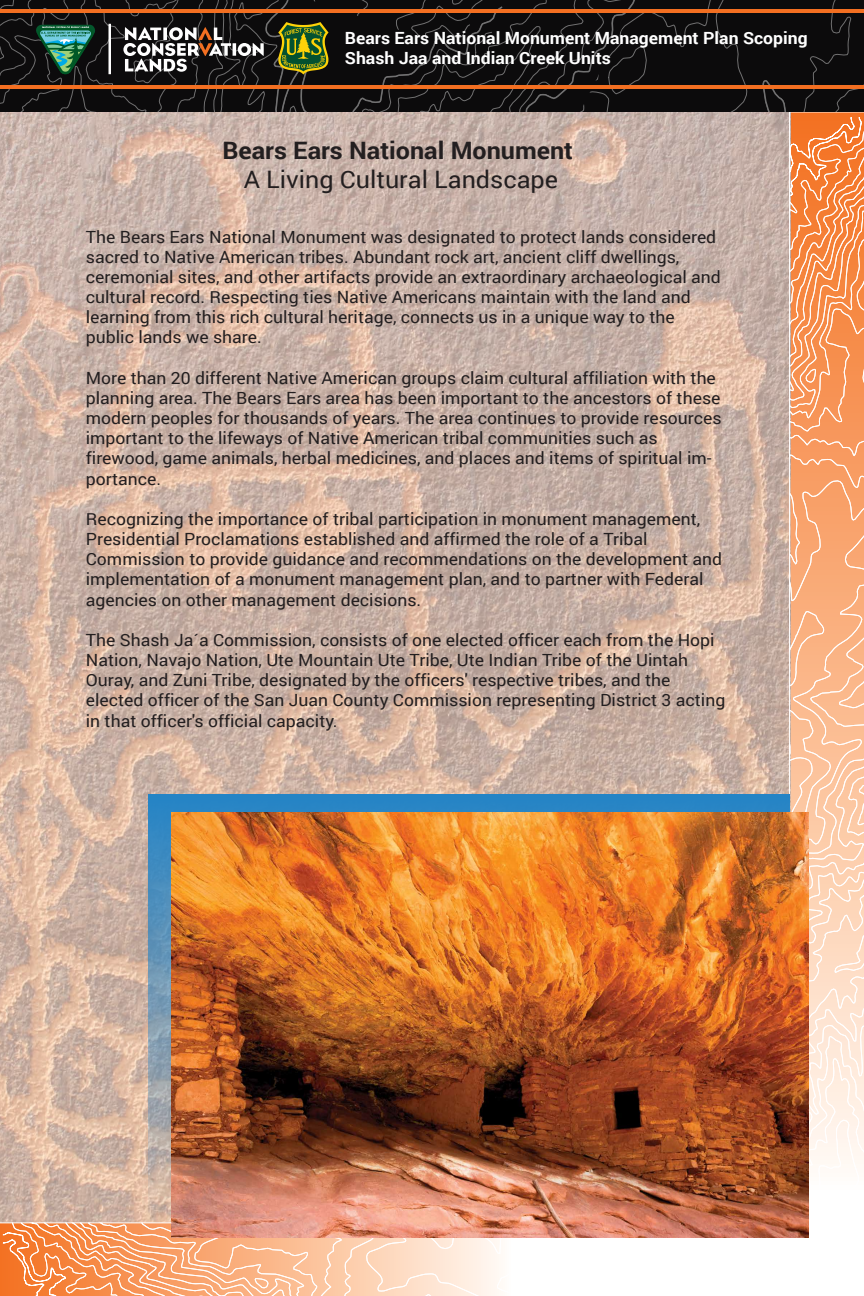
<style>
.page{position:relative;width:864px;height:1296px;background:#fff}
.page>*{position:absolute;margin:0;border:0;box-sizing:border-box;transform-origin:0 0}
.t1{font:700 24px "Roboto";color:#231f20;scale:1.05 1}
.t2{font:24px "Roboto";color:#231f20;scale:1.05 1}
.t3{font:16.8px/20.1px "Roboto";color:#231f20;scale:1.05 1}
.t4{font:700 16.8px/20.1px "Roboto";color:#fff;scale:1.05 1}
</style>
<div class="page">
<img style="left:0;top:112px;width:789px;height:1110px">
<svg style="left:789px;top:112px;width:75px;height:1082px;background:#fabb93"></svg>
<svg style="left:0;top:1222px;width:513px;height:74px;background:#fabc95"></svg>
<svg style="left:0;top:0;width:864px;height:112px;background:#111011"></svg>
<svg style="left:149px;top:794px;width:640px;height:420px;background:#538eb6"></svg>
<img style="left:172px;top:813px;width:636px;height:424px">
<svg style="left:35px;top:25px;width:61px;height:51px;background:#2a5c4e"></svg>
<svg style="left:123px;top:27px;width:141px;height:45px"></svg>
<hr style="left:109px;top:24px;width:2px;height:50px;background:#fff">
<hr style="left:0;top:9px;width:864px;height:4px;background:#f36f21">
<hr style="left:0;top:85px;width:864px;height:4px;background:#f36f21">
<svg style="left:278px;top:22px;width:50px;height:53px;background:#586e1c"></svg>
<p class="t4" style="left:345px;top:27px;width:442px">Bears Ears National Monument Management Plan Scoping<br>Shash Jaa and Indian Creek Units</p>
<h1 class="t1" style="left:222px;top:133px;width:336px">Bears Ears National Monument</h1>
<h1 class="t2" style="left:244px;top:162px;width:301px">A Living Cultural Landscape</h1>
<p class="t3" style="left:86px;top:226px;width:606px">The Bears Ears National Monument was designated to protect lands considered sacred to Native American tribes. Abundant rock art, ancient cliff dwellings, ceremonial sites, and other artifacts provide an extraordinary archaeological and cultural record. Respecting ties Native Americans maintain with the land and learning from this rich cultural heritage, connects us in a unique way to the public lands we share.</p>
<p class="t3" style="left:86px;top:367px;width:607px">More than 20 different Native American groups claim cultural affiliation with the planning area. The Bears Ears area has been important to the ancestors of these modern peoples for thousands of years. The area continues to provide resources important to the lifeways of Native American tribal communities such as firewood, game animals, herbal medicines, and places and items of spiritual im&shy;portance.</p>
<p class="t3" style="left:86px;top:508px;width:608px">Recognizing the importance of tribal participation in monument management, Presidential Proclamations established and affirmed the role of a Tribal Commission to provide guidance and recommendations on the development and implementation of a monument management plan, and to partner with Federal agencies on other management decisions.</p>
<p class="t3" style="left:86px;top:629px;width:611px">The Shash Ja´a Commission, consists of one elected officer each from the Hopi Nation, Navajo Nation, Ute Mountain Ute Tribe, Ute Indian Tribe of the Uintah Ouray, and Zuni Tribe, designated by the officers' respective tribes, and the elected officer of the San Juan County Commission representing District 3 acting in that officer's official capacity.</p>
</div>
